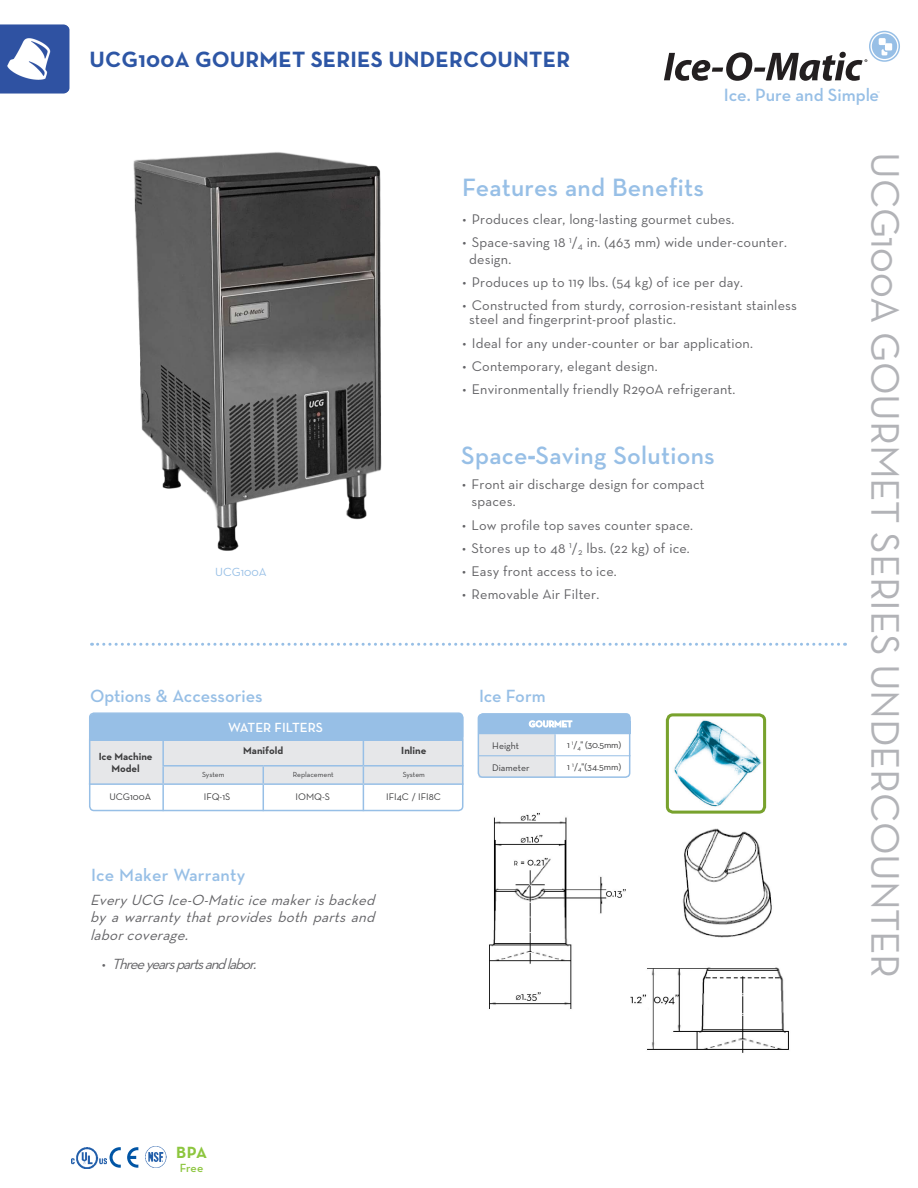
<style>
.page{position:relative;width:918px;height:1188px;background:#fff}
.page>*{position:absolute;margin:0;border:0;box-sizing:border-box;transform-origin:0 0}
.t1{font:40.5px "Neutraface Text";letter-spacing:-.01em;color:#b2b3b7}
.t2{font:600 25.5px "Neutraface Text";letter-spacing:.01em;color:#97bfe6}
.t3{font:700 22.5px "Neutraface Text";letter-spacing:.01em;color:#2d56a5}
.t4{font:600 18.15px "Neutraface Text";color:#97bfe6}
.t5{font:600 18px "Neutraface Text";color:#97bfe6}
.t6{font:16.5px "Neutraface Text Bold Alt";color:#8dc63f}
.t7{font:italic 15px/17.4px "Neutraface Text";color:#636366;text-align:justify}
.t8{font:14.25px/16.4px "Neutraface Text";letter-spacing:.01em;color:#636366}
.t9{font:600 13.5px "Neutraface Text";color:#fff}
.t10{font:12px "Neutraface Text";color:#97bfe6}
.t11{font:600 12px "Neutraface Text";color:#8dc63f}
.t12{font:700 10.5px/12px "Neutraface Text";color:#3e3e3f;text-align:center}
.t13{font:9.75px "Neutraface Text";color:#3e3e3f}
.t14{font:600 9px "Neutraface Text";color:#fff}
.t15{font:7.5px "Neutraface Text";letter-spacing:-.005em;color:#3e3e3f}
.s1{font-family:"Neutraface Text Book Italic Alt";font-style:normal;font-size:14.25px}
</style>
<div class="page">
<div style="left:872px;top:34px;width:25px;height:25px;background:#97bfe6;border-radius:50%"></div>
<svg style="left:882px;top:49px;width:5px;height:6px"></svg>
<div style="left:884px;top:43px;width:9px;height:8px;background:#fff;border-radius:2px"></div>
<div style="left:884px;top:42px;width:10px;height:10px;border:1px solid #97bfe6;border-radius:2px"></div>
<div style="left:879px;top:38px;width:7px;height:7px;background:#fff"></div>
<div style="left:869px;top:31px;width:31px;height:31px;border:2px solid #97bfe6;border-radius:50%"></div>
<svg style="left:664px;top:52px;width:203px;height:29px"></svg>
<svg style="left:92px;top:643px;width:754px;height:3px"></svg>
<svg style="left:92px;top:739px;width:372px;height:72px"></svg>
<div style="left:90px;top:714px;width:373px;height:26px;background:#97bfe6;border-radius:4px"></div>
<div style="left:89px;top:712px;width:374px;height:99px;border:2px solid #97bfe6;border-radius:4px"></div>
<img style="left:133px;top:152px;width:249px;height:399px">
<img style="left:145px;top:1146px;width:22px;height:22px">
<img style="left:71px;top:1147px;width:35px;height:21px">
<svg style="left:110px;top:1147px;width:11px;height:21px"></svg>
<svg style="left:127px;top:1147px;width:11px;height:21px"></svg>
<img style="left:0;top:25px;width:69px;height:68px">
<img style="left:670px;top:717px;width:92px;height:93px">
<hr style="left:479px;top:733px;width:76px;height:1px;background:#97bfe6">
<hr style="left:555px;top:733px;width:76px;height:1px;background:#97bfe6">
<svg style="left:479px;top:734px;width:152px;height:44px"></svg>
<hr style="left:556px;top:755px;width:75px;height:1px;background:#97bfe6">
<div style="left:479px;top:713px;width:152px;height:14px;background:#97bfe6;border-radius:4px"></div>
<div style="left:479px;top:721px;width:152px;height:12px;background:#97bfe6"></div>
<div style="left:478px;top:713px;width:152px;height:65px;border:2px solid #97bfe6;border-radius:4px"></div>
<div style="left:666px;top:713px;width:100px;height:101px;border:3px solid #78a22d;border-radius:6px"></div>
<img style="left:630px;top:967px;width:159px;height:86px">
<img style="left:682px;top:828px;width:90px;height:110px">
<img style="left:489px;top:812px;width:137px;height:197px">
<h3 class="t3" style="left:90px;top:45px;width:482px">UCG100A GOURMET SERIES UNDERCOUNTER</h3>
<p class="t4" style="left:724px;top:83px;width:157px">Ice. Pure and Simple</p>
<p class="t10" style="left:215px;top:564px;width:53px">UCG100A</p>
<p class="t2" style="left:462px;top:171px;width:244px">Features and Benefits</p>
<p class="t8" style="left:462px;top:211px;width:274px">• Produces clear, long-lasting gourmet cubes.</p>
<p class="t8" style="left:469px;top:234px;width:319px;text-indent:-7px">• Space-saving 18 <sup>1</sup>/<sub>4</sub> in. (463 mm) wide under-counter. design.</p>
<p class="t8" style="left:462px;top:274px;width:282px">• Produces up to 119 lbs. (54 kg) of ice per day.</p>
<p class="t8" style="left:469px;top:298px;width:329px;line-height:14.4px;text-indent:-7px">• Constructed from sturdy, corrosion-resistant stainless steel and fingerprint-proof plastic.</p>
<p class="t8" style="left:462px;top:334px;width:292px">• Ideal for any under-counter or bar application.</p>
<p class="t8" style="left:462px;top:358px;width:197px">• Contemporary, elegant design.</p>
<p class="t8" style="left:462px;top:381px;width:274px">• Environmentally friendly R290A refrigerant.</p>
<p class="t2" style="left:461px;top:439px;width:255px">Space-Saving Solutions</p>
<p class="t8" style="left:472px;top:476px;width:235px;line-height:17px;text-indent:-9px">• Front air discharge design for compact spaces.</p>
<p class="t8" style="left:462px;top:516px;width:233px">• Low profile top saves counter space.</p>
<p class="t8" style="left:462px;top:540px;width:229px">• Stores up to 48 <sup>1</sup>/<sub>2</sub> lbs. (22 kg) of ice.</p>
<p class="t8" style="left:462px;top:563px;width:156px">• Easy front access to ice.</p>
<p class="t8" style="left:462px;top:586px;width:139px">• Removable Air Filter.</p>
<p class="t5" style="left:90px;top:685px;width:174px">Options &amp; Accessories</p>
<p class="t12" style="left:99px;top:750px;width:55px">Ice Machine<br>Model</p>
<p class="t9" style="left:228px;top:719px;width:96px">WATER FILTERS</p>
<p class="t12" style="left:243px;top:744px;width:41px">Manifold</p>
<p class="t12" style="left:401px;top:744px;width:27px">Inline</p>
<p class="t15" style="left:202px;top:769px;width:24px">System</p>
<p class="t15" style="left:293px;top:769px;width:42px">Replacement</p>
<p class="t15" style="left:403px;top:769px;width:24px">System</p>
<p class="t13" style="left:109px;top:790px;width:43px">UCG100A</p>
<p class="t13" style="left:204px;top:791px;width:28px">IFQ-1S</p>
<p class="t13" style="left:296px;top:791px;width:36px">IOMQ-S</p>
<p class="t13" style="left:386px;top:791px;width:56px">IFI4C / IFI8C</p>
<p class="t5" style="left:91px;top:864px;width:156px">Ice Maker Warranty</p>
<p class="t7" style="left:90px;top:891px;width:291px">EveryUCG Ice-O-Maticicemakerisbacked byawarrantythatprovidesbothpartsand laborcoverage.</p>
<p class="t7" style="left:102px;top:955px;width:161px"><span class="s1">•</span> Three years partsandlabor.</p>
<p class="t5" style="left:479px;top:684px;width:68px">Ice Form</p>
<p class="t13" style="left:492px;top:739px;width:28px">Height</p>
<p class="t13" style="left:567px;top:739px;width:55px">1 <sup>1</sup>/<sub>4</sub>" (30.5mm)</p>
<p class="t13" style="left:492px;top:761px;width:39px">Diameter</p>
<p class="t13" style="left:567px;top:761px;width:56px">1 <sup>1</sup>/<sub>4</sub>"(34.5mm)</p>
<p class="t14" style="left:529px;top:718px;width:45px">GOURMET</p>
<p class="t6" style="left:176px;top:1142px;width:32px">BPA</p>
<p class="t11" style="left:180px;top:1160px;width:25px">Free</p>
<p class="t1" style="left:911px;top:152px;width:828px;rotate:90deg">UCG100A GOURMET SERIES UNDERCOUNTER</p>
</div>
